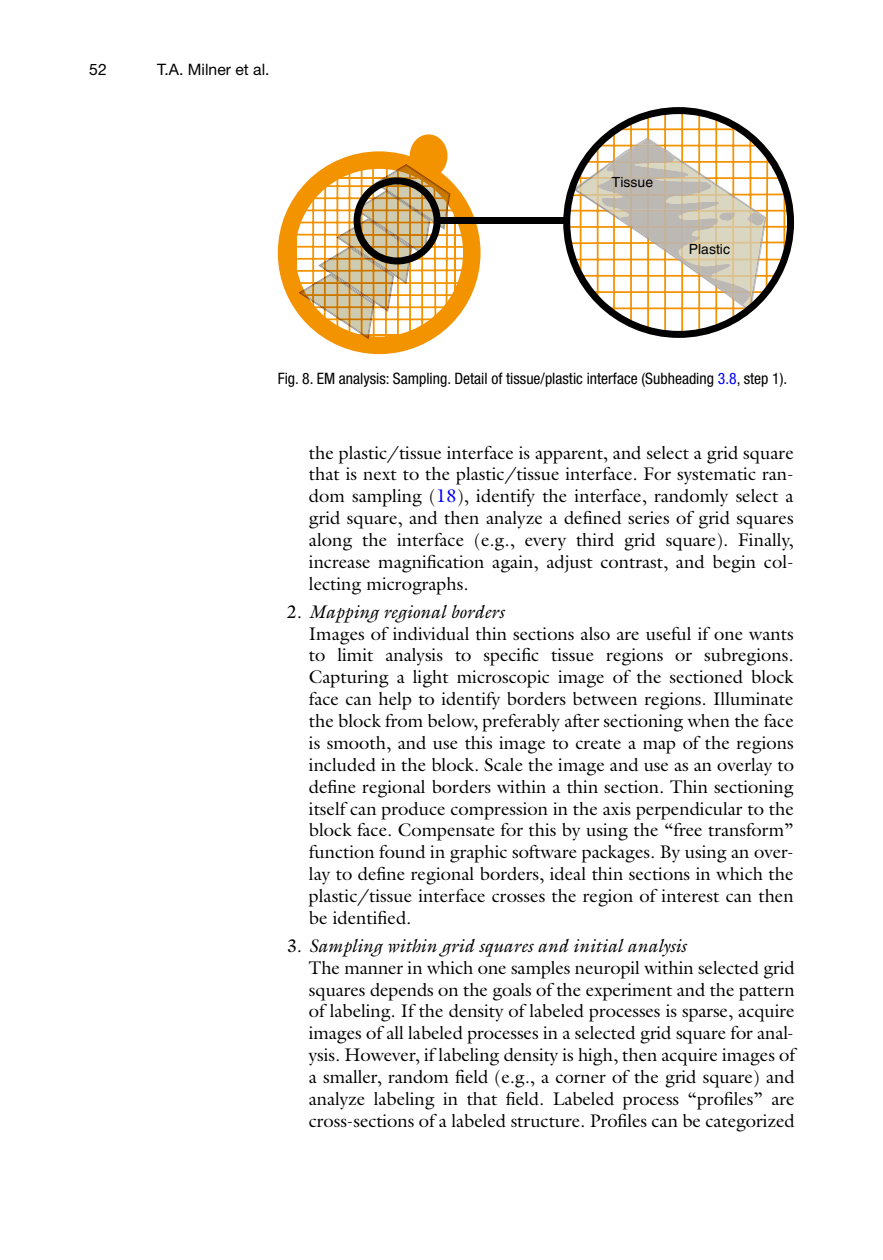
<style>
.page{position:relative;width:883px;height:1260px;background:#fff}
.page>*{position:absolute;margin:0;border:0;box-sizing:border-box;transform-origin:0 0}
.t1{font:18.38px/21.9px "Galliard";color:#000}
.t2{font:condensed 15.75px "Helvetica Neue";color:#000}
.t3{font:15.75px "Helvetica Neue";color:#000}
.t4{font:14px "Helvetica";color:#000}
.s1{color:#0000fa}
.s2{font-style:italic}
</style>
<div class="page">
<svg style="left:278px;top:134px;width:203px;height:220px"></svg>
<svg style="left:288px;top:141px;width:184px;height:198px"></svg>
<div style="left:437px;top:217px;width:130px;height:7px;background:#000"></div>
<svg style="left:563px;top:107px;width:231px;height:231px"></svg>
<p class="t3" style="left:89px;top:60px;width:19px">52</p>
<p class="t3" style="left:157px;top:60px;width:114px">T.A. Milner et al.</p>
<p class="t4" style="left:612px;top:174px;width:43px">Tissue</p>
<p class="t4" style="left:689px;top:241px;width:43px">Plastic</p>
<p class="t2" style="left:278px;top:369px;width:511px">Fig. 8. EM analysis: Sampling. Detail of tissue/plastic interface (Subheading <span class="s1">3.8</span>, step 1).</p>
<p class="t1" style="left:309px;top:441px;width:486px;text-align:justify">the plastic/tissue interface is apparent, and select a grid square that is next to the plastic/tissue interface. For systematic ran&shy;dom sampling (<span class="s1">18</span>), identify the interface, randomly select a grid square, and then analyze a defined series of grid squares along the interface (e.g., every third grid square). Finally, increase magnification again, adjust contrast, and begin col&shy;lecting micrographs.</p>
<p class="t1" style="left:309px;top:600px;width:487px;text-indent:-22px">2. <span class="s2">Mapping regional borders<br></span>Images of individual thin sections also are useful if one wants to limit analysis to specific tissue regions or subregions.<br>Capturing a light microscopic image of the sectioned block face can help to identify borders between regions. Illuminate the block from below, preferably after sectioning when the face is smooth, and use this image to create a map of the regions included in the block. Scale the image and use as an overlay to define regional borders within a thin section. Thin sectioning itself can produce compression in the axis perpendicular to the block face. Compensate for this by using the “free transform” function found in graphic software packages. By using an over&shy;lay to define regional borders, ideal thin sections in which the plastic/tissue interface crosses the region of interest can then be identified.</p>
<p class="t1" style="left:309px;top:934px;width:487px;text-indent:-22px">3. <span class="s2">Sampling within grid squares and initial analysis<br></span>The manner in which one samples neuropil within selected grid squares depends on the goals of the experiment and the pattern of labeling. If the density of labeled processes is sparse, acquire images of all labeled processes in a selected grid square for anal&shy;ysis. However, if labeling density is high, then acquire images of a smaller, random field (e.g., a corner of the grid square) and analyze labeling in that field. Labeled process “profiles” are cross-sections of a labeled structure. Profiles can be categorized</p>
</div>
